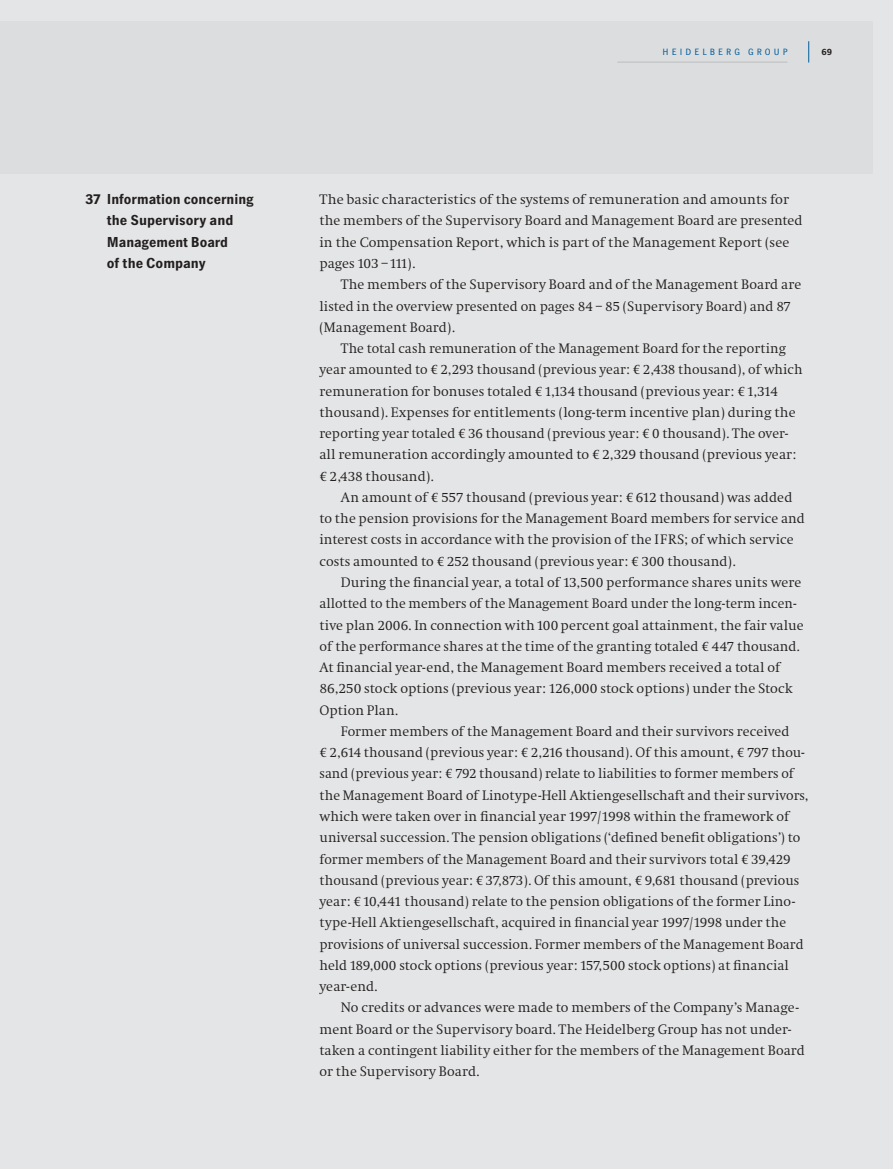
<style>
.page{position:relative;width:893px;height:1169px;background:#fff}
.page>*{position:absolute;margin:0;border:0;box-sizing:border-box;transform-origin:0 0}
.t1{font:14.25px/21.3px "HD Antiqua NM";color:#231f20}
.t2{font:700 14.25px/21.3px "HD Gothic Prop NM";color:#231f20}
.t3{font:9px "HD Gothic Prop NM";letter-spacing:.35em;color:#005e9d}
.t4{font:700 9px "HD Gothic Prop NM";color:#231f20}
.s1{font-family:"Heidelberg Antiqua"}
</style>
<div class="page">
<div style="left:0;top:0;width:892px;height:1168px;background:#e4e5e6"></div>
<div style="left:0;top:21px;width:872px;height:152px;background:#dcddde"></div>
<hr style="left:617px;top:62px;width:170px;height:1px;background:#bbbdc0">
<svg style="left:808px;top:41px;width:1px;height:21px"></svg>
<p class="t2" style="left:107px;top:190px;width:148px;text-indent:-21px">37 Information concerning the Supervisory and<br>Management Board<br>of the Company</p>
<p class="t3" style="left:662px;top:49px;width:127px">HEIDELBERG GROUP</p>
<p class="t4" style="left:821px;top:49px;width:12px">69</p>
<p class="t1" style="left:319px;top:190px;width:484px">The basic characteristics of the systems of remuneration and amounts for the members of the Supervisory Board and Management Board are presented in the Compensation Report, which is part of the Management Report (see pages 103 –111).</p>
<p class="t1" style="left:319px;top:275px;width:483px;text-indent:21px">The members of the Supervisory Board and of the Management Board are listed in the overview presented on pages 84 – 85 (Supervisory Board) and 87 (Management Board).</p>
<p class="t1" style="left:319px;top:339px;width:484px;text-indent:21px">The total cash remuneration of the Management Board for the reporting year amounted to <span class="s1">€</span> 2,293 thousand (previous year: <span class="s1">€</span> 2,438 thousand), of which remuneration for bonuses totaled <span class="s1">€</span>1,134 thousand (previous year: <span class="s1">€</span>1,314 thousand). Expenses for entitlements (long-term incentive plan) during the reporting year totaled <span class="s1">€</span> 36 thousand (previous year: <span class="s1">€</span> 0 thousand). The over&shy;all remuneration accordingly amounted to <span class="s1">€</span> 2,329 thousand (previous year: <span class="s1">€</span> 2,438 thousand).</p>
<p class="t1" style="left:319px;top:488px;width:487px;text-indent:21px">An amount of <span class="s1">€</span> 557 thousand (previous year: <span class="s1">€</span> 612 thousand) was added to the pension provisions for the Management Board members for service and interest costs in accordance with the provision of the IFRS; of which service costs amounted to <span class="s1">€</span> 252 thousand (previous year: <span class="s1">€</span> 300 thousand).</p>
<p class="t1" style="left:319px;top:573px;width:485px;text-indent:21px">During the financial year, a total of 13,500 performance shares units were allotted to the members of the Management Board under the long-term incen&shy;tive plan 2006. In connection with100 percent goal attainment, the fair value of the performance shares at the time of the granting totaled <span class="s1">€</span> 447 thousand.<br>At financial year-end, the Management Board members received a total of 86,250 stock options (previous year: 126,000 stock options) under the Stock Option Plan.</p>
<p class="t1" style="left:319px;top:722px;width:490px;text-indent:21px">Former members of the Management Board and their survivors received<br><span class="s1">€</span> 2,614 thousand (previous year: <span class="s1">€</span> 2,216 thousand). Of this amount, <span class="s1">€</span> 797 thou&shy;sand (previous year: <span class="s1">€</span> 792 thousand) relate to liabilities to former members of the Management Board of Linotype-Hell Aktiengesellschaft and their survivors, which were taken over in financial year 1997/1998 within the framework of universal succession. The pension obligations (‘defined benefit obligations’) to former members of the Management Board and their survivors total <span class="s1">€</span> 39,429 thousand (previous year: <span class="s1">€</span> 37,873). Of this amount, <span class="s1">€</span> 9,681 thousand (previous year: <span class="s1">€</span>10,441 thousand) relate to the pension obligations of the former Lino&shy;type-Hell Aktiengesellschaft, acquired in financial year 1997/1998 under the provisions of universal succession. Former members of the Management Board held 189,000 stock options (previous year: 157,500 stock options) at financial year-end.</p>
<p class="t1" style="left:319px;top:998px;width:487px;text-indent:21px">No credits or advances were made to members of the Company’s Manage&shy;ment Board or the Supervisory board. The Heidelberg Group has not under&shy;taken a contingent liability either for the members of the Management Board or the Supervisory Board.</p>
</div>
